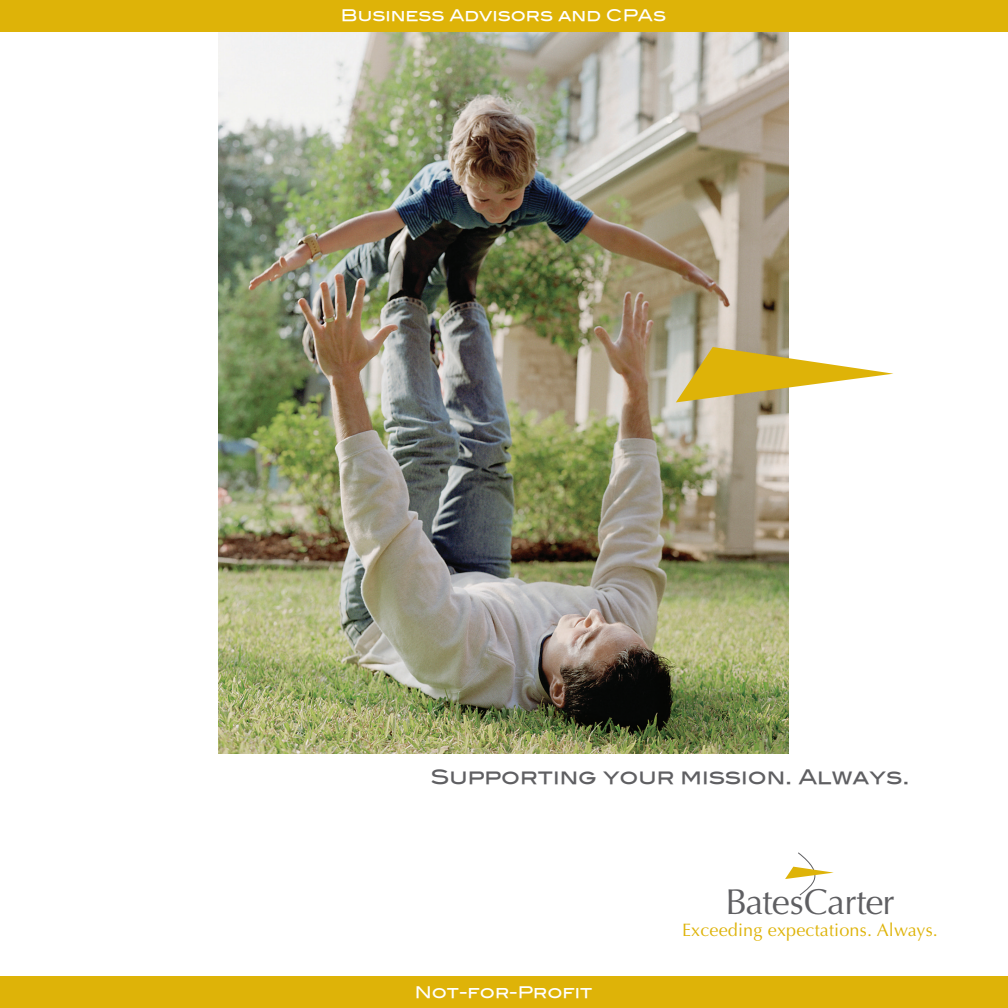
<style>
.page{position:relative;width:1008px;height:1008px;background:#fff}
.page>*{position:absolute;margin:0;border:0;box-sizing:border-box;transform-origin:0 0}
.t1{font:36px "Optima";letter-spacing:-.02em;color:#5f5f62}
.t2{font:20px "Blair Md ITCTT Medium";color:#5f5f62}
.t3{font:18px "Optima";letter-spacing:.01em;color:#deb308}
.t4{font:16px "Blair Md ITCTT Medium";color:#fff}
</style>
<div class="page">
<img style="left:218px;top:32px;width:571px;height:722px">
<div style="left:0;top:0;width:1008px;height:32px;background:#deb308"></div>
<div style="left:0;top:976px;width:1008px;height:32px;background:#deb308"></div>
<svg style="left:676px;top:347px;width:217px;height:55px"></svg>
<svg style="left:785px;top:852px;width:49px;height:44px"></svg>
<p class="t4" style="left:341px;top:2px;width:327px">Business Advisors and CPAs</p>
<p class="t2" style="left:431px;top:760px;width:480px">Supporting your mission. Always.</p>
<p class="t4" style="left:415px;top:980px;width:179px">Not-for-Profit</p>
<p class="t1" style="left:725px;top:881px;width:171px">BatesCarter</p>
<p class="t3" style="left:682px;top:919px;width:257px">Exceeding expectations. Always.</p>
</div>
